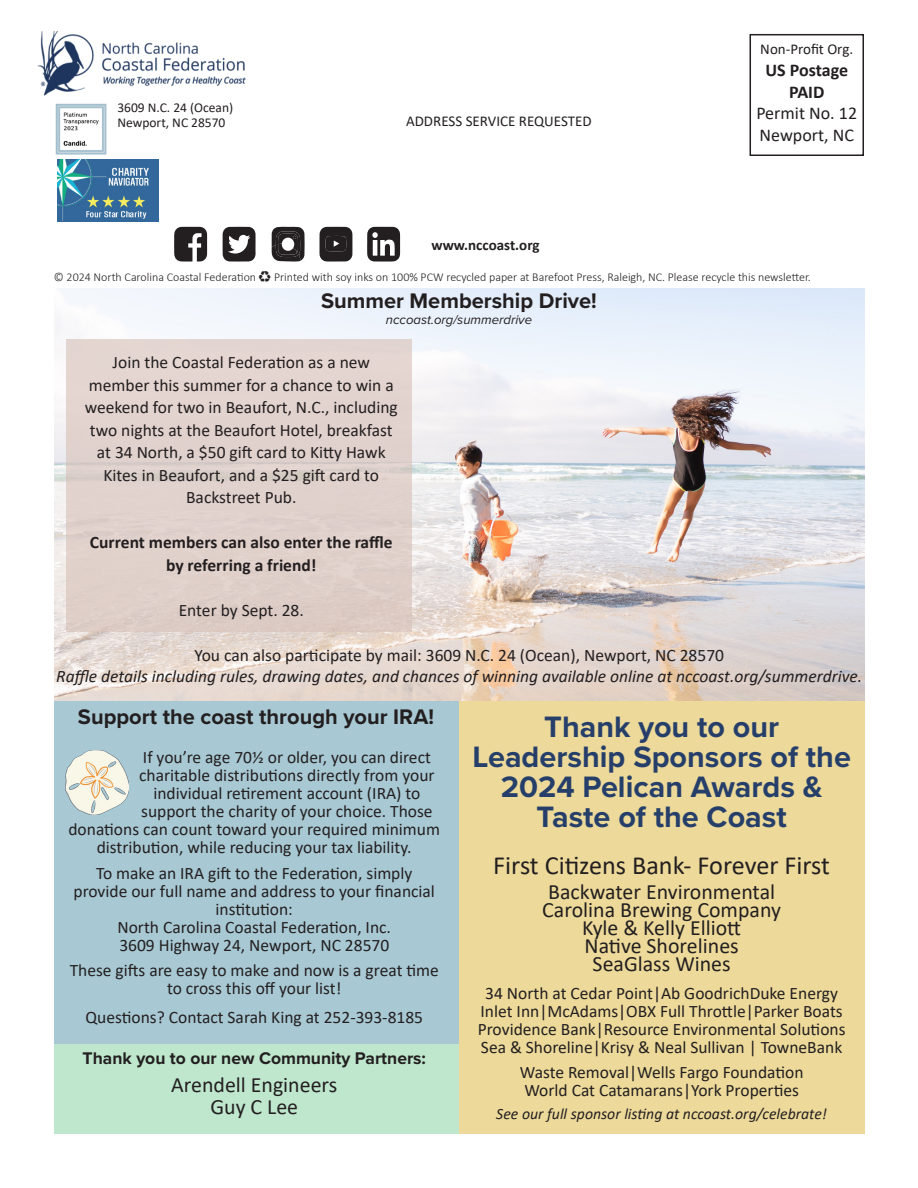
<style>
.page{position:relative;width:918px;height:1188px;background:#fff}
.page>*{position:absolute;margin:0;border:0;box-sizing:border-box;transform-origin:0 0}
.t1{font:700 30.6px/30px "Proxima Nova";color:#263f6a;text-align:center}
.t2{font:26.25px "Calibri";color:#231f20}
.t3{font:21.9px "Calibri";color:#231f20}
.t4{font:700 21.9px "Proxima Nova";color:#231f20}
.t5{font:18px "Calibri";color:#231f20}
.t6{font:700 18px/21.6px "Calibri";letter-spacing:-.005em;color:#231f20;text-align:center}
.t7{font:17.55px/22.5px "Calibri";color:#231f20;text-align:center}
.t8{font:italic 17.55px "Calibri";color:#231f20}
.t9{font:700 17.55px/22.5px "Calibri";color:#231f20;text-align:center}
.t10{font:700 17.55px "Proxima Nova";color:#231f20}
.t11{font:17.55px "Calibri";letter-spacing:-.02em;color:#231f20}
.t12{font:italic 15.75px "Calibri";color:#231f20}
.t13{font:15px "Calibri";color:#231f20}
.t14{font:700 15px "Calibri";color:#231f20}
.t15{font:13.5px/15px "Calibri";color:#231f20}
.t16{font:italic 13.05px "Proxima Nova";color:#231f20}
.t17{font:300 12px "Calibri";color:#231f20}
.s1{font-family:"Koz Min Pr 6 N";font-weight:400}
</style>
<div class="page">
<img style="left:37px;top:32px;width:209px;height:64px">
<img style="left:57px;top:159px;width:102px;height:63px">
<div style="left:750px;top:34px;width:114px;height:122px;border:2px solid #231f20"></div>
<svg style="left:174px;top:227px;width:33px;height:35px"></svg>
<svg style="left:223px;top:227px;width:33px;height:35px"></svg>
<svg style="left:319px;top:227px;width:33px;height:35px"></svg>
<svg style="left:367px;top:227px;width:33px;height:35px"></svg>
<svg style="left:271px;top:227px;width:34px;height:35px"></svg>
<img style="left:55px;top:103px;width:52px;height:52px">
<div style="left:54px;top:693px;width:405px;height:351px;background:#a8c9d4"></div>
<div style="left:459px;top:693px;width:405px;height:441px;background:#edda9a"></div>
<img style="left:54px;top:288px;width:810px;height:413px">
<div style="left:66px;top:340px;width:346px;height:292px;background:#e1d1cd"></div>
<img style="left:66px;top:751px;width:63px;height:64px">
<div style="left:54px;top:1044px;width:405px;height:90px;background:#bfe7ce"></div>
<p class="t15" style="left:117px;top:100px;width:117px">3609 N.C. 24 (Ocean)<br>Newport, NC 28570</p>
<p class="t13" style="left:406px;top:110px;width:187px">ADDRESS SERVICE REQUESTED</p>
<p class="t13" style="left:760px;top:39px;width:94px">Non-Profit Org.</p>
<p class="t6" style="left:765px;top:59px;width:84px">US Postage<br>PAID</p>
<p class="t5" style="left:756px;top:101px;width:102px">Permit No. 12</p>
<p class="t5" style="left:760px;top:122px;width:96px">Newport, NC</p>
<p class="t14" style="left:431px;top:235px;width:110px">www.nccoast.org</p>
<p class="t17" style="left:54px;top:269px;width:758px">© 2024 North Carolina Coastal Federation <span class="s1">♻</span> Printed with soy inks on 100% PCW recycled paper at Barefoot Press, Raleigh, NC. Please recycle this newsletter.</p>
<p class="t4" style="left:321px;top:285px;width:277px">Summer Membership Drive!</p>
<p class="t16" style="left:386px;top:310px;width:148px">nccoast.org/summerdrive</p>
<p class="t7" style="left:85px;top:350px;width:314px">Join the Coastal Federation as a new member this summer for a chance to win a weekend for two in Beaufort, N.C., including two nights at the Beaufort Hotel, breakfast at 34 North, a $50 gift card to Kitty Hawk Kites in Beaufort, and a $25 gift card to Backstreet Pub.</p>
<p class="t9" style="left:90px;top:531px;width:304px">Current members can also enter the raffle by referring a friend!</p>
<p class="t7" style="left:179px;top:598px;width:127px">Enter by Sept. 28.</p>
<p class="t7" style="left:195px;top:643px;width:531px">You can also participate by mail: 3609 N.C. 24 (Ocean), Newport, NC 28570</p>
<p class="t8" style="left:56px;top:664px;width:807px">Raffle details including rules, drawing dates, and chances of winning available online at nccoast.org/summerdrive.</p>
<p class="t4" style="left:78px;top:700px;width:357px">Support the coast through your IRA!</p>
<p class="t7" style="left:143px;top:746px;width:290px">If you’re age 70½ or older, you can direct</p>
<p class="t7" style="left:139px;top:764px;width:297px">charitable distributions directly from your</p>
<p class="t7" style="left:153px;top:782px;width:269px">individual retirement account (IRA) to</p>
<p class="t7" style="left:141px;top:800px;width:293px">support the charity of your choice. Those</p>
<p class="t7" style="left:68px;top:818px;width:373px">donations can count toward your required minimum</p>
<p class="t7" style="left:97px;top:836px;width:316px">distribution, while reducing your tax liability.</p>
<p class="t7" style="left:74px;top:864px;width:363px;line-height:18px">To make an IRA gift to the Federation, simply provide our full name and address to your financial institution:</p>
<p class="t7" style="left:117px;top:915px;width:275px">North Carolina Coastal Federation, Inc.</p>
<p class="t7" style="left:119px;top:933px;width:271px">3609 Highway 24, Newport, NC 28570</p>
<p class="t7" style="left:70px;top:961px;width:371px;line-height:18px">These gifts are easy to make and now is a great time to cross this off your list!</p>
<p class="t7" style="left:85px;top:1006px;width:339px">Questions? Contact Sarah King at 252-393-8185</p>
<p class="t1" style="left:544px;top:711px;width:237px">Thank you to our</p>
<p class="t1" style="left:472px;top:741px;width:380px">Leadership Sponsors of the</p>
<p class="t1" style="left:501px;top:771px;width:324px">2024 Pelican Awards &amp;<br>Taste of the Coast</p>
<p class="t2" style="left:493px;top:847px;width:338px">First Citizens Bank- Forever First</p>
<p class="t3" style="left:548px;top:876px;width:228px">Backwater Environmental</p>
<p class="t3" style="left:542px;top:894px;width:240px">Carolina Brewing Company</p>
<p class="t3" style="left:582px;top:912px;width:160px">Kyle &amp; Kelly Elliott</p>
<p class="t3" style="left:585px;top:930px;width:156px">Native Shorelines</p>
<p class="t3" style="left:593px;top:948px;width:140px">SeaGlass Wines</p>
<p class="t7" style="left:478px;top:983px;width:369px;line-height:18px">34 North at Cedar Point|Ab GoodrichDuke Energy Inlet Inn|McAdams|OBX Full Throttle|Parker Boats Providence Bank|Resource Environmental Solutions Sea &amp; Shoreline|Krisy &amp; Neal Sullivan | TowneBank</p>
<p class="t11" style="left:520px;top:1060px;width:285px">Waste Removal|Wells Fargo Foundation</p>
<p class="t7" style="left:524px;top:1079px;width:276px">World Cat Catamarans|York Properties</p>
<p class="t12" style="left:496px;top:1103px;width:332px">See our full sponsor listing at nccoast.org/celebrate!</p>
<p class="t10" style="left:83px;top:1045px;width:345px">Thank you to our new Community Partners:</p>
<p class="t3" style="left:171px;top:1069px;width:168px">Arendell Engineers</p>
<p class="t3" style="left:210px;top:1092px;width:89px">Guy C Lee</p>
</div>
